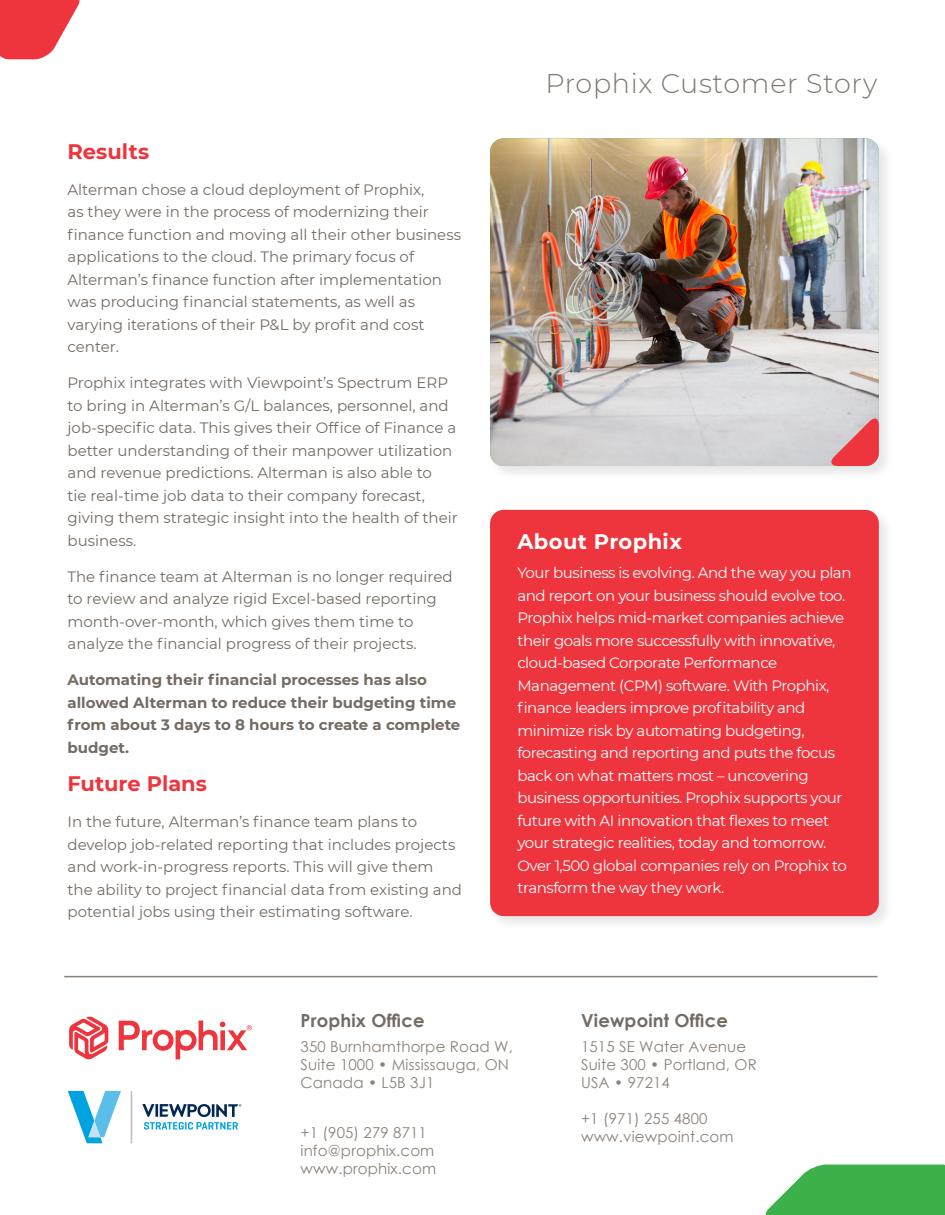
<style>
.page{position:relative;width:945px;height:1215px;background:#fff}
.page>*{position:absolute;margin:0;border:0;box-sizing:border-box;transform-origin:0 0}
.t1{font:300 27px "Montserrat";letter-spacing:.025em;color:#7f776f}
.t2{font:700 21px "Montserrat";color:#ee353d}
.t3{font:700 21px "Montserrat";letter-spacing:.02em;color:#fff}
.t4{font:700 18px "Century Gothic";letter-spacing:.01em;color:#746b63}
.t5{font:15px/22.5px "Montserrat";color:#746b63}
.t6{font:15px/22.5px "Montserrat";letter-spacing:-.03em;color:#fff}
.t7{font:15px "Century Gothic";letter-spacing:.01em;color:#8c827b}
.t8{font:700 15px/22.5px "Montserrat";color:#746b63}
</style>
<div class="page">
<svg style="left:119px;top:1020px;width:133px;height:39px"></svg>
<svg style="left:69px;top:1017px;width:39px;height:42px"></svg>
<div style="left:489px;top:137px;width:404px;height:344px;background:#f4f4f4"></div>
<img style="left:490px;top:138px;width:389px;height:328px">
<svg style="left:829px;top:416px;width:50px;height:50px;background:#e07c82"></svg>
<svg style="left:765px;top:1165px;width:180px;height:50px;background:#56bb60"></svg>
<svg style="left:0;top:0;width:80px;height:59px"></svg>
<hr style="left:64px;top:976px;width:813px;height:1px;background:#8c827b">
<svg style="left:68px;top:1091px;width:53px;height:52px"></svg>
<svg style="left:131px;top:1091px;width:1px;height:53px"></svg>
<svg style="left:142px;top:1104px;width:99px;height:26px"></svg>
<div style="left:489px;top:509px;width:404px;height:422px;background:#f4f4f4"></div>
<div style="left:490px;top:510px;width:389px;height:406px;background:#ee353d;border-radius:14px"></div>
<p class="t2" style="left:68px;top:136px;width:83px">Results</p>
<p class="t5" style="left:68px;top:178px;width:395px">Alterman chose a cloud deployment of Prophix,<br>as they were in the process of modernizing their finance function and moving all their other business applications to the cloud. The primary focus of Alterman’s finance function after implementation was producing financial statements, as well as varying iterations of their P&amp;L by profit and cost center.</p>
<p class="t5" style="left:68px;top:371px;width:392px">Prophix integrates with Viewpoint’s Spectrum ERP to bring in Alterman’s G/L balances, personnel, and job-specific data. This gives their Office of Finance a better understanding of their manpower utilization and revenue predictions. Alterman is also able to<br>tie real-time job data to their company forecast, giving them strategic insight into the health of their business.</p>
<p class="t5" style="left:68px;top:565px;width:387px">The finance team at Alterman is no longer required to review and analyze rigid Excel-based reporting month-over-month, which gives them time to analyze the financial progress of their projects.</p>
<p class="t8" style="left:68px;top:668px;width:394px">Automating their financial processes has also allowed Alterman to reduce their budgeting time from about 3 days to 8 hours to create a complete budget.</p>
<p class="t2" style="left:68px;top:769px;width:141px">Future Plans</p>
<p class="t5" style="left:68px;top:810px;width:396px">In the future, Alterman’s finance team plans to develop job-related reporting that includes projects and work-in-progress reports. This will give them the ability to project financial data from existing and potential jobs using their estimating software.</p>
<p class="t1" style="left:545px;top:66px;width:334px">Prophix Customer Story</p>
<p class="t3" style="left:517px;top:527px;width:166px">About Prophix</p>
<p class="t6" style="left:517px;top:561px;width:336px">Your business is evolving. And the way you plan and report on your business should evolve too.<br>Prophix helps mid-market companies achieve their goals more successfully with innovative, cloud-based Corporate Performance Management (CPM) software. With Prophix, finance leaders improve profitability and minimize risk by automating budgeting, forecasting and reporting and puts the focus back on what matters most – uncovering business opportunities. Prophix supports your future with AI innovation that flexes to meet your strategic realities, today and tomorrow.<br>Over 1,500 global companies rely on Prophix to transform the way they work.</p>
<p class="t4" style="left:301px;top:1007px;width:126px">Prophix Office</p>
<p class="t7" style="left:301px;top:1036px;width:214px">350 Burnhamthorpe Road W,</p>
<p class="t7" style="left:301px;top:1054px;width:210px">Suite 1000 • Mississauga, ON</p>
<p class="t7" style="left:301px;top:1072px;width:135px">Canada • L5B 3J1</p>
<p class="t7" style="left:301px;top:1122px;width:128px">+1 (905) 279 8711</p>
<p class="t7" style="left:301px;top:1140px;width:135px">info@prophix.com</p>
<p class="t7" style="left:301px;top:1158px;width:137px">www.prophix.com</p>
<p class="t4" style="left:581px;top:1007px;width:148px">Viewpoint Office</p>
<p class="t7" style="left:581px;top:1036px;width:167px">1515 SE Water Avenue</p>
<p class="t7" style="left:581px;top:1054px;width:177px">Suite 300 • Portland, OR</p>
<p class="t7" style="left:581px;top:1072px;width:90px">USA • 97214</p>
<p class="t7" style="left:581px;top:1108px;width:128px">+1 (971) 255 4800</p>
<p class="t7" style="left:581px;top:1126px;width:154px">www.viewpoint.com</p>
</div>
